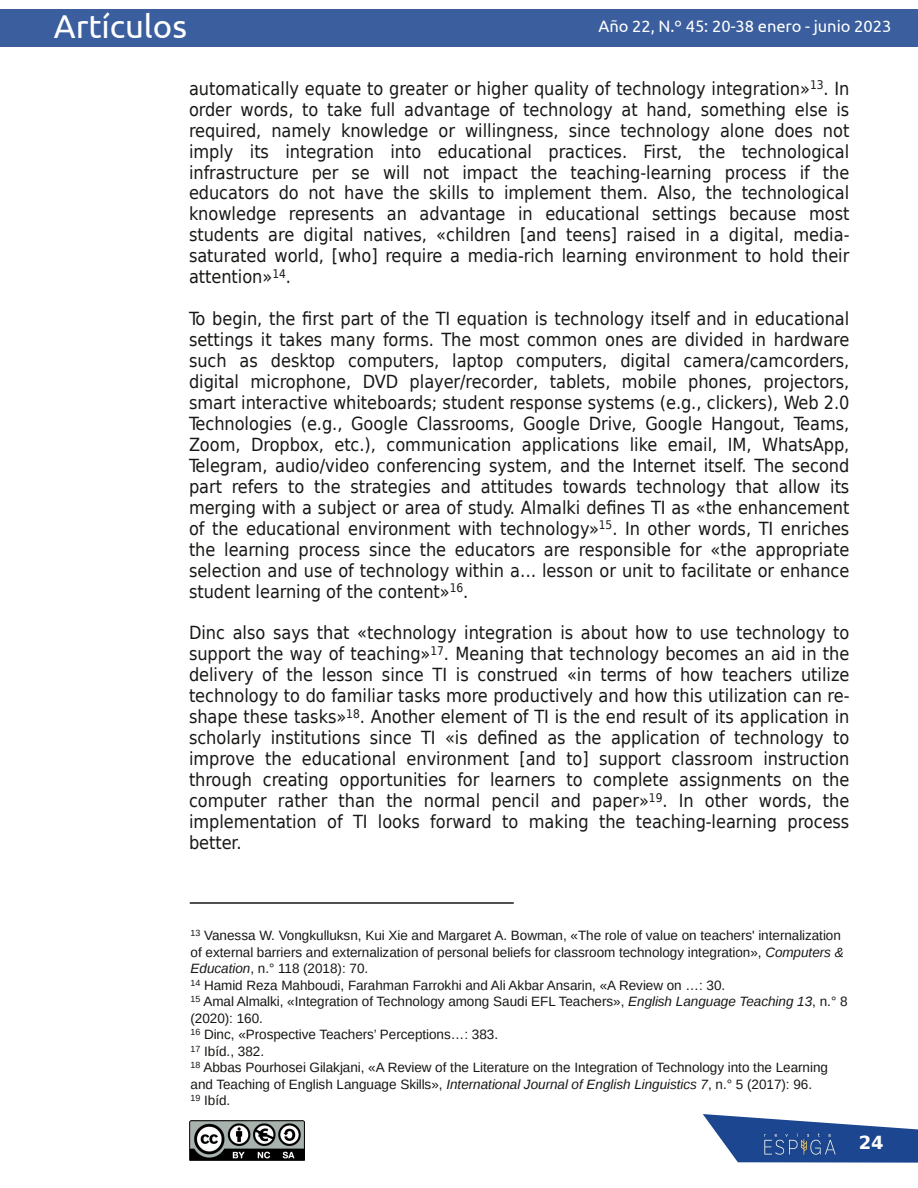
<style>
.page{position:relative;width:918px;height:1188px;background:#fff}
.page>*{position:absolute;margin:0;border:0;box-sizing:border-box;transform-origin:0 0}
.t1{font:33px "Ubuntu";color:#fff}
.t2{font:18px/21px "DejaVu Sans Condensed";color:#181715;text-align:justify}
.t3{font:700 18px "DejaVu Sans";color:#fff}
.t4{font:16.5px "Ubuntu";color:#fff}
.t5{font:13.5px/16.5px "Liberation Sans";color:#181715}
.s1{font-style:italic}
</style>
<div class="page">
<svg style="left:703px;top:1114px;width:215px;height:49px"></svg>
<img style="left:741px;top:1129px;width:118px;height:31px">
<div style="left:0;top:9px;width:918px;height:38px;background:#3a5e9e"></div>
<img style="left:190px;top:1120px;width:114px;height:41px">
<hr style="left:190px;top:902px;width:324px;height:2px;background:#181715">
<h1 class="t1" style="left:54px;top:8px;width:135px">Artículos</h1>
<p class="t4" style="left:599px;top:16px;width:294px">Año 22, N.º 45: 20-38 enero - junio 2023</p>
<p class="t2" style="left:189px;top:78px;width:662px">automatically equate to greater or higher quality of technology integration»<sup>13</sup>. In order words, to take full advantage of technology at hand, something else is required, namely knowledge or willingness, since technology alone does not imply its integration into educational practices. First, the technological infrastructure per se will not impact the teaching-learning process if the educators do not have the skills to implement them. Also, the technological knowledge represents an advantage in educational settings because most students are digital natives, «children [and teens] raised in a digital, media&shy;saturated world, [who] require a media-rich learning environment to hold their attention»<sup>14</sup>.</p>
<p class="t2" style="left:189px;top:308px;width:662px">To begin, the first part of the TI equation is technology itself and in educational settings it takes many forms. The most common ones are divided in hardware such as desktop computers, laptop computers, digital camera/camcorders, digital microphone, DVD player/recorder, tablets, mobile phones, projectors, smart interactive whiteboards; student response systems (e.g., clickers), Web 2.0<br>Technologies (e.g., Google Classrooms, Google Drive, Google Hangout, Teams, Zoom, Dropbox, etc.), communication applications like email, IM, WhatsApp, Telegram, audio/video conferencing system, and the Internet itself. The second part refers to the strategies and attitudes towards technology that allow its merging with a subject or area of study. Almalki defines TI as «the enhancement of the educational environment with technology»<sup>15</sup>. In other words, TI enriches the learning process since the educators are responsible for «the appropriate selection and use of technology within a… lesson or unit to facilitate or enhance student learning of the content»<sup>16</sup>.</p>
<p class="t2" style="left:189px;top:623px;width:662px">Dinc also says that «technology integration is about how to use technology to support the way of teaching»<sup>17</sup>. Meaning that technology becomes an aid in the delivery of the lesson since TI is construed «in terms of how teachers utilize technology to do familiar tasks more productively and how this utilization can re&shy;shape these tasks»<sup>18</sup>. Another element of TI is the end result of its application in scholarly institutions since TI «is defined as the application of technology to improve the educational environment [and to] support classroom instruction through creating opportunities for learners to complete assignments on the computer rather than the normal pencil and paper»<sup>19</sup>. In other words, the implementation of TI looks forward to making the teaching-learning process better.</p>
<p class="t5" style="left:190px;top:928px;width:659px"><sup>13</sup> Vanessa W. Vongkulluksn, Kui Xie and Margaret A. Bowman, «The role of value on teachers' internalization of external barriers and externalization of personal beliefs for classroom technology integration», <span class="s1">Computers &amp; Education</span>, n.° 118 (2018): 70.<br><sup>14</sup> Hamid Reza Mahboudi, Farahman Farrokhi and Ali Akbar Ansarin, «A Review on …: 30.<br><sup>15</sup> Amal Almalki, «Integration of Technology among Saudi EFL Teachers», <span class="s1">English Language Teaching 13</span>, n.° 8 (2020): 160.<br><sup>16</sup> Dinc, «Prospective Teachers’ Perceptions…: 383.<br><sup>17</sup> Ibíd., 382.<br><sup>18</sup> Abbas Pourhosei Gilakjani, «A Review of the Literature on the Integration of Technology into the Learning and Teaching of English Language Skills», <span class="s1">International Journal of English Linguistics 7</span>, n.° 5 (2017): 96.<br><sup>19</sup> Ibíd.</p>
<p class="t3" style="left:859px;top:1132px;width:26px">24</p>
</div>
